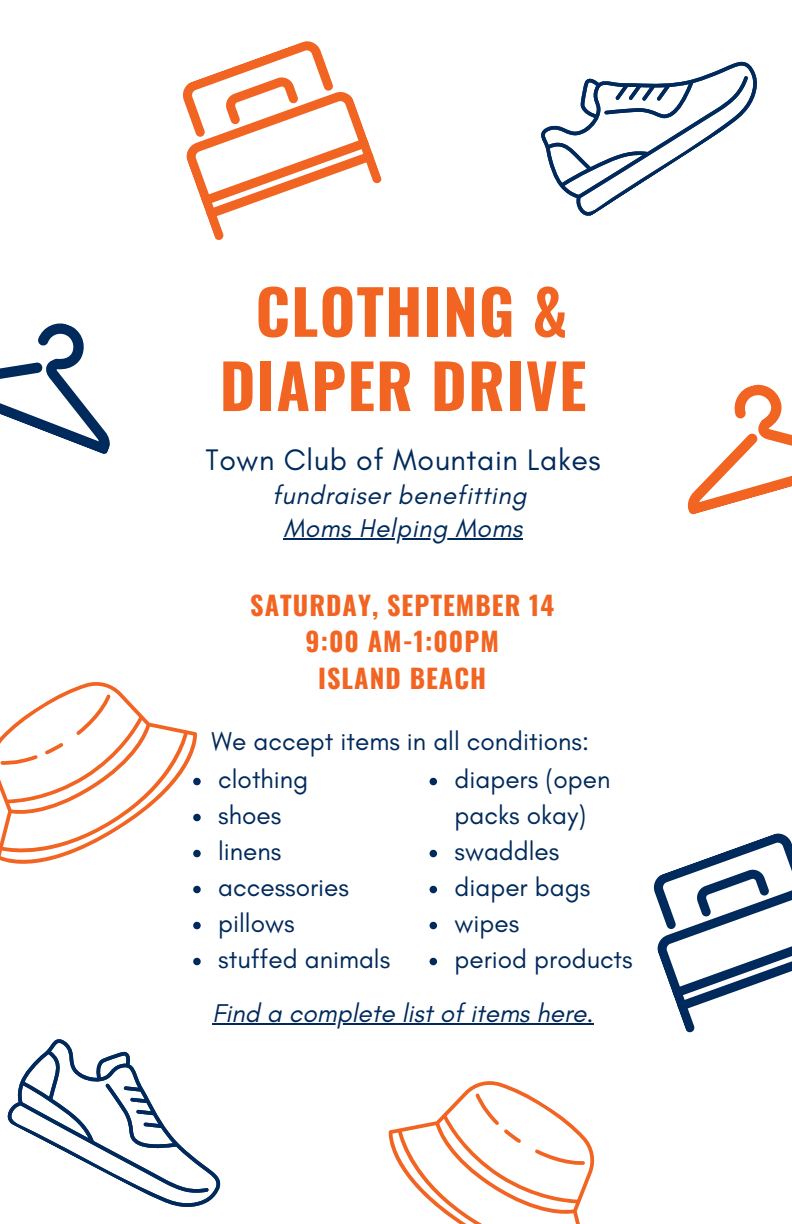
<style>
.page{position:relative;width:792px;height:1224px;background:#fff}
.page>*{position:absolute;margin:0;border:0;box-sizing:border-box;transform-origin:0 0}
.t1{font:700 61.2px/74.2px "Oswald";letter-spacing:.02em;color:#f26422;text-align:center}
.t2{font:30.2px "Glacial Indifference";letter-spacing:.02em;color:#002a5b}
.t3{font:26.2px/36px "Glacial Indifference";color:#002a5b}
.t4{font:700 26.2px/36.2px "Oswald";letter-spacing:.04em;color:#f26422;text-align:center}
.t5{font:italic 26.2px "Glacial Indifference";letter-spacing:.02em;color:#002a5b}
.t6{font:italic 26.2px "Glacial Indifference";color:#002a5b}
</style>
<div class="page">
<hr style="left:284px;top:539px;width:239px;height:1px;background:#002a5b">
<svg style="left:0;top:323px;width:110px;height:131px"></svg>
<svg style="left:182px;top:41px;width:200px;height:199px"></svg>
<svg style="left:653px;top:833px;width:139px;height:200px"></svg>
<svg style="left:687px;top:384px;width:105px;height:131px"></svg>
<svg style="left:7px;top:1023px;width:214px;height:184px"></svg>
<svg style="left:541px;top:61px;width:216px;height:155px"></svg>
<svg style="left:0;top:682px;width:198px;height:204px"></svg>
<svg style="left:44px;top:694px;width:75px;height:62px"></svg>
<svg style="left:0;top:743px;width:38px;height:33px"></svg>
<svg style="left:388px;top:1081px;width:207px;height:143px"></svg>
<svg style="left:534px;top:1136px;width:52px;height:42px"></svg>
<svg style="left:468px;top:1093px;width:54px;height:51px"></svg>
<svg style="left:193px;top:778px;width:8px;height:7px"></svg>
<svg style="left:193px;top:814px;width:8px;height:7px"></svg>
<svg style="left:193px;top:850px;width:8px;height:7px"></svg>
<svg style="left:193px;top:886px;width:8px;height:7px"></svg>
<svg style="left:193px;top:922px;width:8px;height:7px"></svg>
<svg style="left:193px;top:958px;width:8px;height:7px"></svg>
<hr style="left:213px;top:1023px;width:381px;height:2px;background:#002a5b">
<svg style="left:430px;top:778px;width:7px;height:7px"></svg>
<svg style="left:430px;top:850px;width:7px;height:7px"></svg>
<svg style="left:430px;top:886px;width:7px;height:7px"></svg>
<svg style="left:430px;top:922px;width:7px;height:7px"></svg>
<svg style="left:430px;top:958px;width:7px;height:7px"></svg>
<h2 class="t1" style="left:220px;top:272px;width:368px">CLOTHING &amp;<br>DIAPER DRIVE</h2>
<p class="t2" style="left:206px;top:441px;width:397px">Town Club of Mountain Lakes</p>
<p class="t5" style="left:272px;top:479px;width:256px">fundraiser benefitting</p>
<p class="t5" style="left:284px;top:512px;width:240px">Moms Helping Moms</p>
<h3 class="t4" style="left:250px;top:586px;width:306px">SATURDAY, SEPTEMBER 14<br>9:00 AM-1:00PM<br>ISLAND BEACH</h3>
<h1 class="t3" style="left:212px;top:723px;width:379px">We accept items in all conditions:</h1>
<p class="t3" style="left:218px;top:761px;width:92px">clothing</p>
<p class="t3" style="left:218px;top:797px;width:65px">shoes</p>
<p class="t3" style="left:218px;top:833px;width:65px">linens</p>
<p class="t3" style="left:218px;top:869px;width:132px">accessories</p>
<p class="t3" style="left:218px;top:905px;width:78px">pillows</p>
<p class="t3" style="left:218px;top:941px;width:174px">stuffed animals</p>
<p class="t6" style="left:213px;top:997px;width:383px">Find a complete list of items here.</p>
<p class="t3" style="left:455px;top:761px;width:157px">diapers (open packs okay)</p>
<p class="t3" style="left:455px;top:833px;width:106px">swaddles</p>
<p class="t3" style="left:455px;top:869px;width:137px">diaper bags</p>
<p class="t3" style="left:455px;top:905px;width:66px">wipes</p>
<p class="t3" style="left:455px;top:941px;width:180px">period products</p>
</div>
